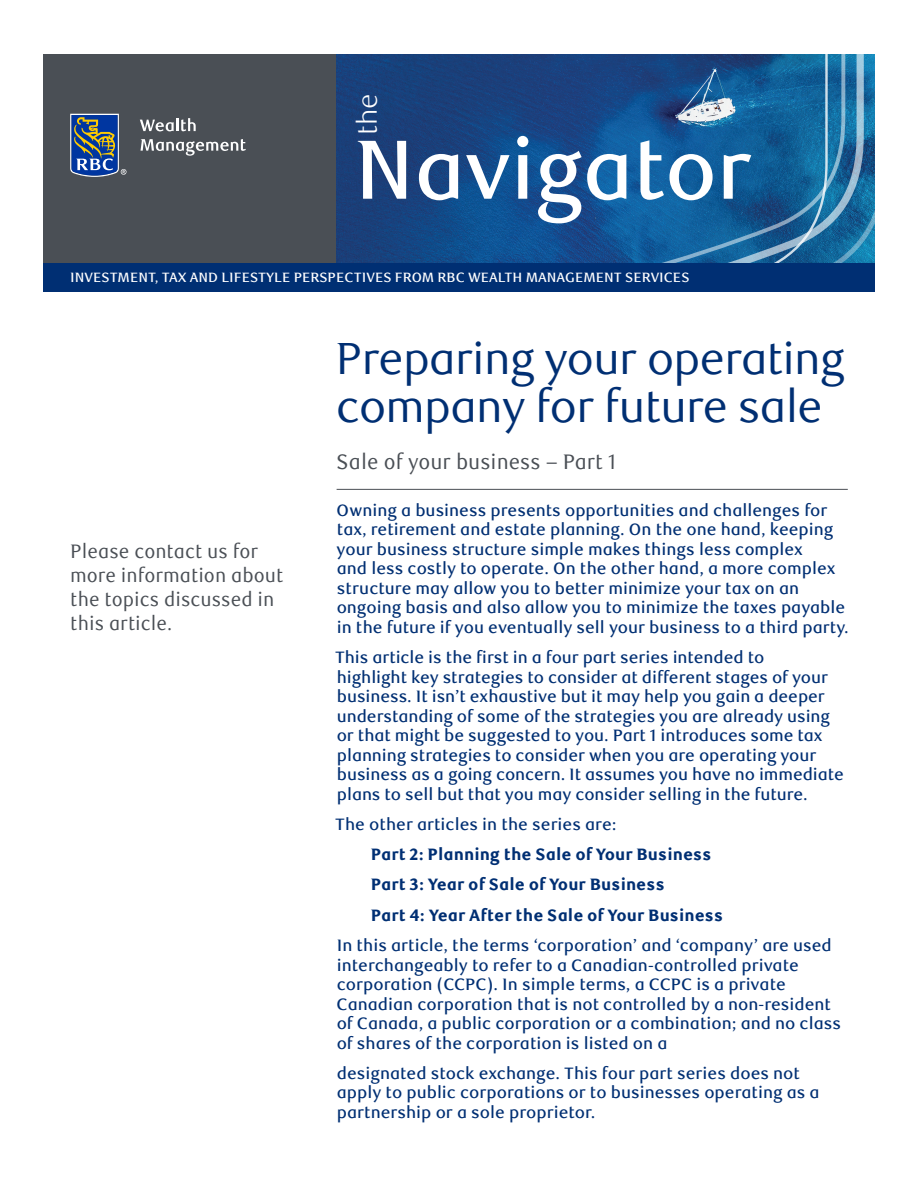
<style>
.page{position:relative;width:918px;height:1188px;background:#fff}
.page>*{position:absolute;margin:0;border:0;box-sizing:border-box;transform-origin:0 0}
.t1{font:500 84px "RBC Text";letter-spacing:-.01em;color:#fff}
._1-Main_Title{font:45px/48px "RBC Display";color:#002f73}
.t2{font:300 27px "RBC Text";color:#fff}
.main_subhead{font:21px "RBC Text Cond";color:#4a4f55}
.t3{font:19.5px/24px "RBC Text Cond";color:#4a4f55}
._3-Intro_Text{font:500 16.5px/19.5px "RBC Text";color:#002f73}
._3-Intro_Text-2{font:800 16.5px "RBC Text";color:#002f73}
.t4{font:500 13.5px "RBC Text";color:#fff}
</style>
<div class="page">
<div style="left:43px;top:54px;width:294px;height:211px;background:#4a4f55"></div>
<svg style="left:70px;top:114px;width:56px;height:63px;background:#4e6788"></svg>
<svg style="left:140px;top:118px;width:56px;height:13px"></svg>
<svg style="left:141px;top:139px;width:105px;height:17px"></svg>
<img style="left:337px;top:54px;width:107px;height:210px">
<svg style="left:864px;top:54px;width:11px;height:210px;background:#1772a4"></svg>
<svg style="left:444px;top:54px;width:420px;height:210px;background:#1b5a94"></svg>
<div style="left:43px;top:264px;width:832px;height:28px;background:#002f73"></div>
<hr style="left:337px;top:489px;width:511px;height:1px;background:#4a4f55">
<h3 class="t2" style="left:352px;top:135px;width:43px;rotate:-90deg">the</h3>
<h1 class="t1" style="left:354px;top:120px;width:399px">Navigator</h1>
<p class="t4" style="left:70px;top:270px;width:621px">INVESTMENT, TAX AND LIFESTYLE PERSPECTIVES FROM RBC WEALTH MANAGEMENT SERVICES</p>
<p class="t3" style="left:70px;top:540px;width:215px">Please contact us for more information about the topics discussed in this article.</p>
<h1 class="_1-Main_Title" style="left:337px;top:335px;width:509px">Preparing your operating company for future sale</h1>
<p class="main_subhead" style="left:337px;top:449px;width:281px">Sale of your business – Part 1</p>
<p class="_3-Intro_Text" style="left:337px;top:501px;width:514px">Owning a business presents opportunities and challenges for tax, retirement and estate planning. On the one hand, keeping your business structure simple makes things less complex<br>and less costly to operate. On the other hand, a more complex structure may allow you to better minimize your tax on an ongoing basis and also allow you to minimize the taxes payable in the future if you eventually sell your business to a third party.</p>
<p class="_3-Intro_Text" style="left:335px;top:648px;width:510px">This article is the first in a four part series intended to<br>highlight key strategies to consider at different stages of your business. It isn’t exhaustive but it may help you gain a deeper understanding of some of the strategies you are already using or that might be suggested to you. Part 1 introduces some tax planning strategies to consider when you are operating your business as a going concern. It assumes you have no immediate plans to sell but that you may consider selling in the future.</p>
<p class="_3-Intro_Text" style="left:335px;top:815px;width:283px">The other articles in the series are:</p>
<p class="_3-Intro_Text-2" style="left:371px;top:844px;width:343px">Part 2: Planning the Sale of Your Business</p>
<p class="_3-Intro_Text-2" style="left:371px;top:875px;width:296px">Part 3: Year of Sale of Your Business</p>
<p class="_3-Intro_Text-2" style="left:371px;top:905px;width:354px">Part 4: Year After the Sale of Your Business</p>
<p class="_3-Intro_Text" style="left:337px;top:936px;width:506px">In this article, the terms ‘corporation’ and ‘company’ are used interchangeably to refer to a Canadian-controlled private corporation (CCPC). In simple terms, a CCPC is a private Canadian corporation that is not controlled by a non-resident of Canada, a public corporation or a combination; and no class of shares of the corporation is listed on a</p>
<p class="_3-Intro_Text" style="left:337px;top:1064px;width:484px">designated stock exchange. This four part series does not apply to public corporations or to businesses operating as a partnership or a sole proprietor.</p>
</div>
